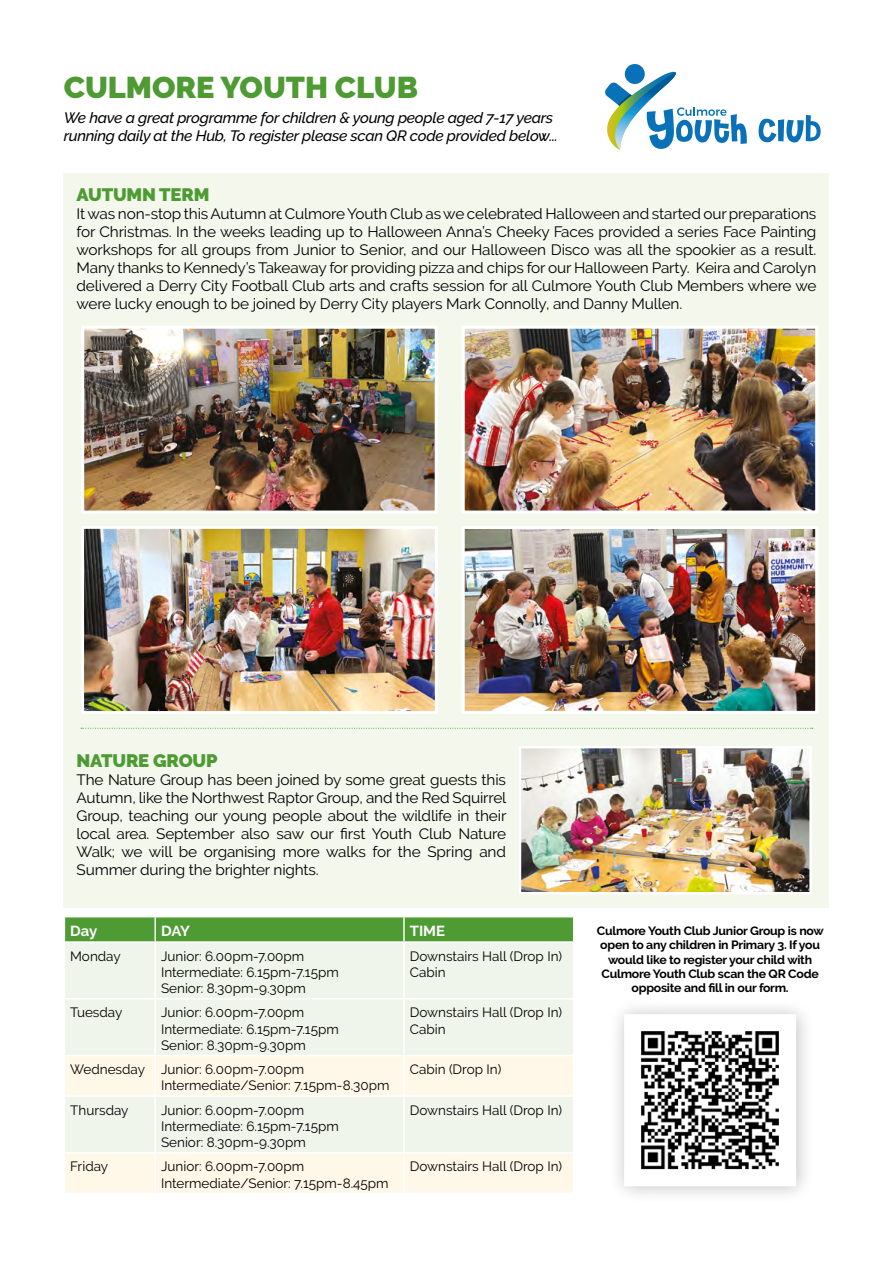
<style>
.page{position:relative;width:893px;height:1263px;background:#fff}
.page>*{position:absolute;margin:0;border:0;box-sizing:border-box;transform-origin:0 0}
.t1{font:900 30px "Raleway";color:#4e9b34}
.t2{font:900 18px "Raleway";letter-spacing:-.01em;color:#4e9b34}
.t3{font:15px/18px "Raleway";letter-spacing:-.01em;color:#000;text-align:justify}
.t4{font:italic 500 15px/18px "Raleway";letter-spacing:-.02em;color:#000}
.t5{font:700 14.55px "Raleway";color:#fff}
.t6{font:13.5px/16.2px "Raleway";color:#000}
.t7{font:700 12px/14.4px "Raleway";letter-spacing:-.02em;color:#000;text-align:center}
</style>
<div class="page">
<div style="left:624px;top:64px;width:21px;height:20px;background:#0871b8;border-radius:50%"></div>
<svg style="left:759px;top:115px;width:62px;height:28px"></svg>
<svg style="left:605px;top:72px;width:142px;height:78px"></svg>
<div style="left:64px;top:173px;width:765px;height:735px;background:#f3f7ec"></div>
<div style="left:65px;top:943px;width:508px;height:209px;background:#f0f5eb"></div>
<div style="left:65px;top:1056px;width:508px;height:39px;background:#fff8e9"></div>
<div style="left:65px;top:1153px;width:508px;height:39px;background:#fff7e7"></div>
<div style="left:64px;top:917px;width:510px;height:24px;background:#4e9b34"></div>
<hr style="left:154px;top:943px;width:2px;height:55px;background:#fff">
<hr style="left:403px;top:943px;width:2px;height:55px;background:#fff">
<hr style="left:64px;top:998px;width:91px;height:1px;background:#fff">
<hr style="left:155px;top:998px;width:249px;height:1px;background:#fff">
<hr style="left:154px;top:999px;width:2px;height:56px;background:#fff">
<hr style="left:404px;top:998px;width:170px;height:1px;background:#fff">
<hr style="left:403px;top:999px;width:2px;height:56px;background:#fff">
<hr style="left:64px;top:1055px;width:91px;height:1px;background:#fff">
<hr style="left:155px;top:1055px;width:249px;height:1px;background:#fff">
<hr style="left:154px;top:1056px;width:2px;height:39px;background:#fff">
<hr style="left:404px;top:1055px;width:170px;height:1px;background:#fff">
<hr style="left:403px;top:1056px;width:2px;height:39px;background:#fff">
<hr style="left:64px;top:1095px;width:91px;height:2px;background:#fff">
<hr style="left:155px;top:1095px;width:249px;height:2px;background:#fff">
<hr style="left:154px;top:1097px;width:2px;height:55px;background:#fff">
<hr style="left:404px;top:1095px;width:170px;height:2px;background:#fff">
<hr style="left:403px;top:1097px;width:2px;height:55px;background:#fff">
<hr style="left:154px;top:1153px;width:2px;height:39px;background:#fff">
<hr style="left:403px;top:1153px;width:2px;height:39px;background:#fff">
<div style="left:608px;top:998px;width:207px;height:207px;background:#000;opacity:.25"></div>
<img style="left:630px;top:1020px;width:160px;height:160px">
<img style="left:85px;top:530px;width:349px;height:180px">
<div style="left:81px;top:526px;width:357px;height:188px;border:3px solid #fff"></div>
<img style="left:85px;top:330px;width:349px;height:180px">
<div style="left:81px;top:326px;width:357px;height:188px;border:3px solid #fff"></div>
<img style="left:522px;top:749px;width:287px;height:142px">
<div style="left:519px;top:746px;width:293px;height:148px;border:2px solid #fff"></div>
<img style="left:466px;top:330px;width:348px;height:180px">
<div style="left:462px;top:326px;width:356px;height:188px;border:3px solid #fff"></div>
<img style="left:466px;top:530px;width:348px;height:180px">
<div style="left:462px;top:526px;width:356px;height:188px;border:3px solid #fff"></div>
<svg style="left:81px;top:728px;width:732px;height:1px"></svg>
<h1 class="t1" style="left:64px;top:70px;width:356px">CULMORE YOUTH CLUB</h1>
<p class="t4" style="left:64px;top:109px;width:496px">We have a great programme for children &amp; young people aged 7-17 years running daily at the Hub, To register please scan QR code provided below...</p>
<p class="t2" style="left:77px;top:184px;width:134px">AUTUMN TERM</p>
<p class="t3" style="left:77px;top:204px;width:741px">It was non-stop this Autumn at Culmore Youth Club as we celebrated Halloween and started our preparations for Christmas. In the weeks leading up to Halloween Anna’s Cheeky Faces provided a series Face Painting workshops for all groups from Junior to Senior, and our Halloween Disco was all the spookier as a result.<br>Many thanks to Kennedy’s Takeaway for providing pizza and chips for our Halloween Party. Keira and Carolyn delivered a Derry City Football Club arts and crafts session for all Culmore Youth Club Members where we were lucky enough to be joined by Derry City players Mark Connolly, and Danny Mullen.</p>
<p class="t2" style="left:77px;top:750px;width:143px">NATURE GROUP</p>
<p class="t3" style="left:77px;top:771px;width:431px">The Nature Group has been joined by some great guests this Autumn, like the Northwest Raptor Group, and the Red Squirrel Group, teaching our young people about the wildlife in their local area. September also saw our first Youth Club Nature Walk; we will be organising more walks for the Spring and Summer during the brighter nights.</p>
<p class="t5" style="left:70px;top:923px;width:29px">Day</p>
<p class="t5" style="left:161px;top:923px;width:30px">DAY</p>
<p class="t5" style="left:410px;top:923px;width:37px">TIME</p>
<p class="t6" style="left:70px;top:948px;width:52px">Monday</p>
<p class="t6" style="left:161px;top:948px;width:179px">Junior: 6.00pm-7.00pm<br>Intermediate: 6.15pm-7.15pm<br>Senior: 8.30pm-9.30pm</p>
<p class="t6" style="left:410px;top:948px;width:154px">Downstairs Hall (Drop In)<br>Cabin</p>
<p class="t6" style="left:70px;top:1004px;width:54px">Tuesday</p>
<p class="t6" style="left:161px;top:1004px;width:179px">Junior: 6.00pm-7.00pm<br>Intermediate: 6.15pm-7.15pm<br>Senior: 8.30pm-9.30pm</p>
<p class="t6" style="left:410px;top:1004px;width:154px">Downstairs Hall (Drop In)<br>Cabin</p>
<p class="t6" style="left:161px;top:1061px;width:230px;text-indent:-91px">Wednesday Junior: 6.00pm-7.00pm<br>Intermediate/Senior: 7.15pm-8.30pm</p>
<p class="t6" style="left:410px;top:1061px;width:93px">Cabin (Drop In)</p>
<p class="t6" style="left:70px;top:1102px;width:60px">Thursday</p>
<p class="t6" style="left:161px;top:1102px;width:179px">Junior: 6.00pm-7.00pm<br>Intermediate: 6.15pm-7.15pm<br>Senior: 8.30pm-9.30pm</p>
<p class="t6" style="left:410px;top:1102px;width:154px">Downstairs Hall (Drop In)</p>
<p class="t6" style="left:70px;top:1158px;width:40px">Friday</p>
<p class="t6" style="left:161px;top:1158px;width:229px">Junior: 6.00pm-7.00pm<br>Intermediate/Senior: 7.15pm-8.45pm</p>
<p class="t6" style="left:410px;top:1158px;width:154px">Downstairs Hall (Drop In)</p>
<p class="t7" style="left:597px;top:923px;width:228px">Culmore Youth Club Junior Group is now open to any children in Primary 3. If you would like to register your child with Culmore Youth Club scan the QR Code opposite and fill in our form.</p>
</div>
